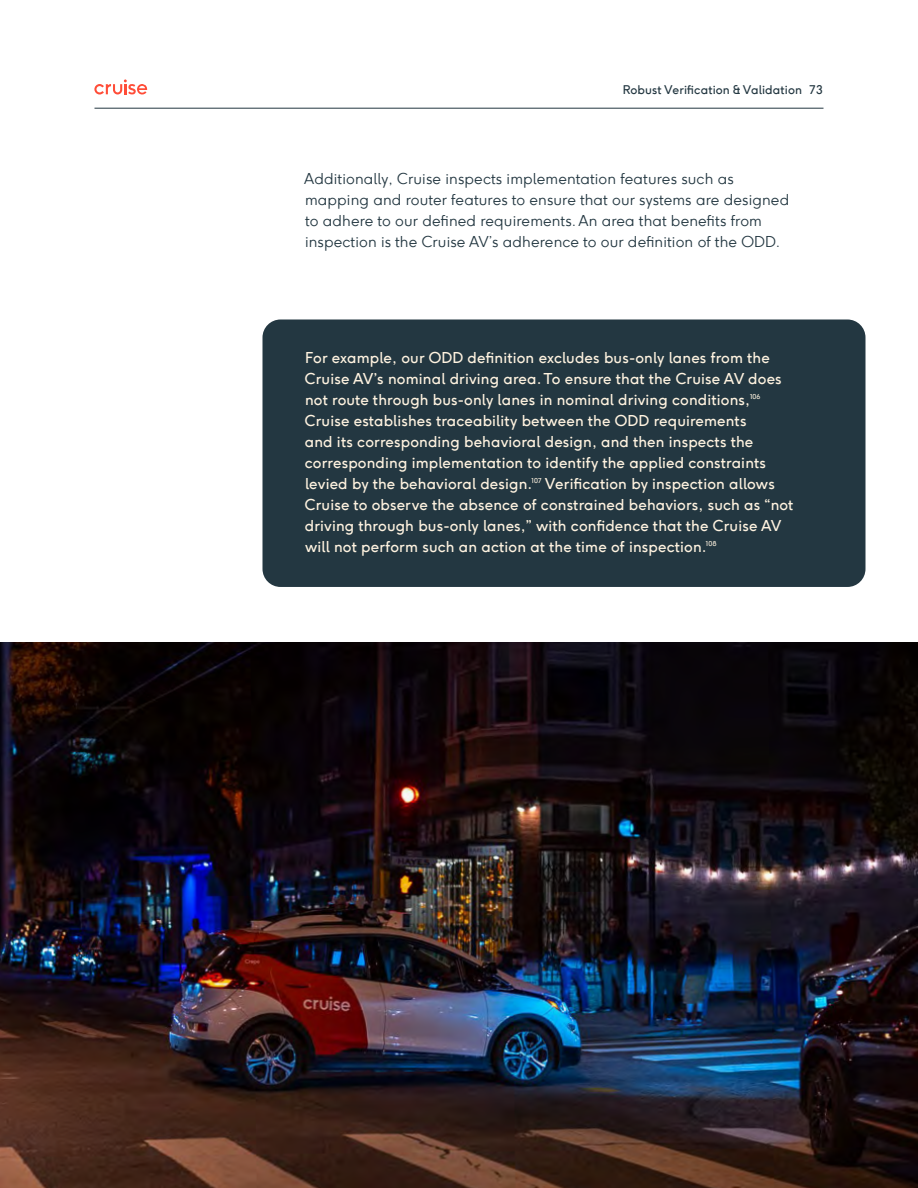
<style>
.page{position:relative;width:918px;height:1188px;background:#fff}
.page>*{position:absolute;margin:0;border:0;box-sizing:border-box;transform-origin:0 0}
.t1{font:15px/21px "F37 Ginger";letter-spacing:.01em;color:#fff3e0}
.t2{font:300 15px/21px "F37 Ginger";letter-spacing:.01em;color:#233741}
.t3{font:12px "F37 Ginger";letter-spacing:.01em;color:#233741}
.t4{font:6.75px "F37 Ginger";letter-spacing:.01em;color:#fff3e0}
</style>
<div class="page">
<div style="left:262px;top:320px;width:604px;height:267px;background:#233741;border-radius:18px"></div>
<img style="left:0;top:642px;width:918px;height:546px">
<svg style="left:94px;top:79px;width:53px;height:16px"></svg>
<hr style="left:94px;top:108px;width:730px;height:1px;background:#233741">
<p class="t3" style="left:623px;top:82px;width:181px">Robust Verification &amp; Validation</p>
<p class="t3" style="left:809px;top:82px;width:15px">73</p>
<p class="t2" style="left:304px;top:169px;width:486px">Additionally, Cruise inspects implementation features such as mapping and router features to ensure that our systems are designed to adhere to our defined requirements. An area that benefits from inspection is the Cruise AV’s adherence to our definition of the ODD.</p>
<p class="t1" style="left:305px;top:347px;width:478px">For example, our ODD definition excludes bus-only lanes from the<br>Cruise AV’s nominal driving area. To ensure that the Cruise AV does not route through bus-only lanes in nominal driving conditions,</p>
<p class="t4" style="left:750px;top:392px;width:12px">106</p>
<p class="t1" style="left:305px;top:410px;width:463px">Cruise establishes traceability between the ODD requirements and its corresponding behavioral design, and then inspects the corresponding implementation to identify the applied constraints levied by the behavioral design.</p>
<p class="t4" style="left:532px;top:476px;width:12px">107</p>
<p class="t1" style="left:305px;top:473px;width:490px;text-indent:240px">Verification by inspection allows Cruise to observe the absence of constrained behaviors, such as “not driving through bus-only lanes,” with confidence that the Cruise AV will not perform such an action at the time of inspection.</p>
<p class="t4" style="left:706px;top:539px;width:12px">108</p>
</div>
